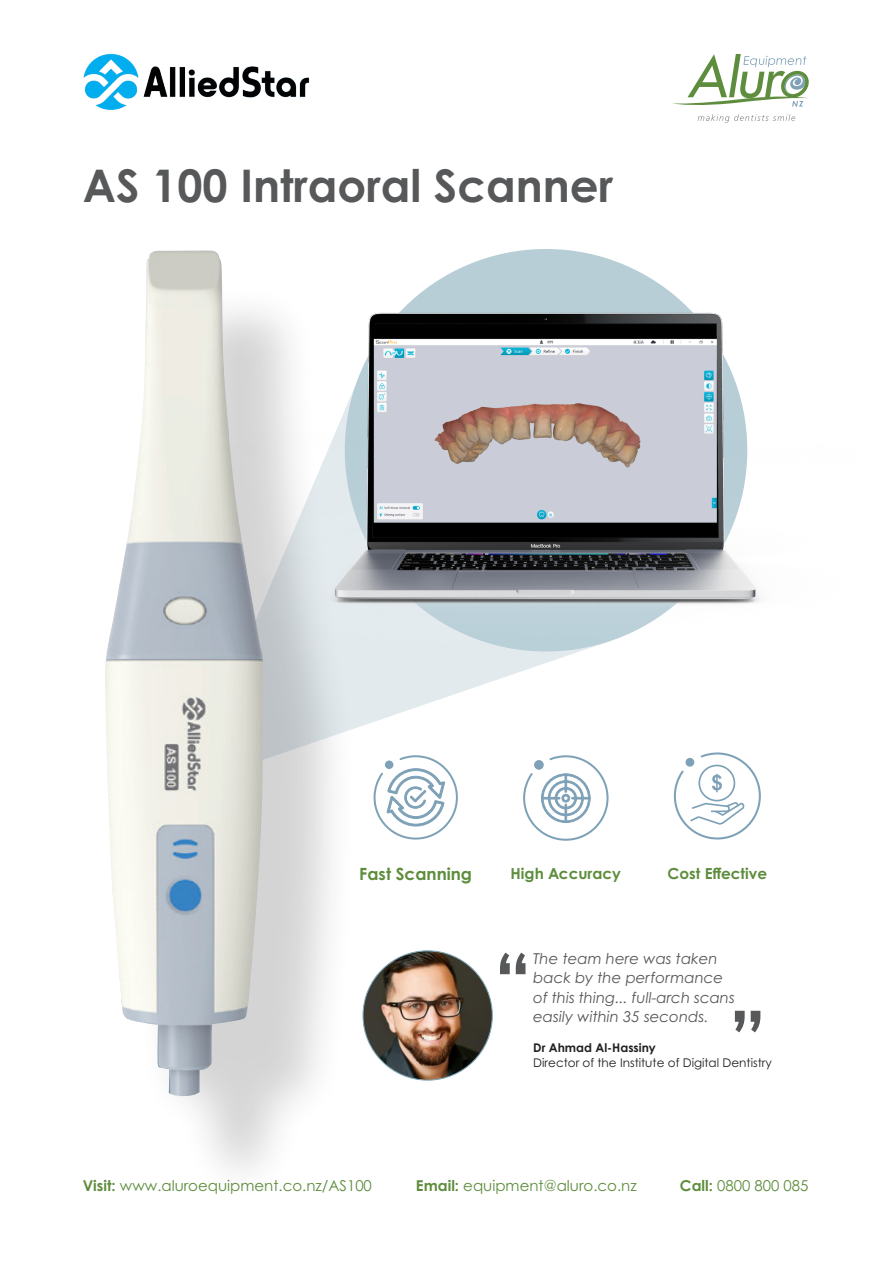
<style>
.page{position:relative;width:893px;height:1263px;background:#fff}
.page>*{position:absolute;margin:0;border:0;box-sizing:border-box;transform-origin:0 0}
.t1{font:700 45px "Century Gothic Pro";color:#57585a}
.t2{font:700 16.95px "Century Gothic Pro";color:#5e8d3d}
.t3{font:700 15.15px "Century Gothic Pro";color:#5e8d3d}
.t4{font:italic 15px/19.5px "Century Gothic Pro";color:#57585a}
.t5{font:15px "Century Gothic Pro";color:#5e8d3d}
.t6{font:12px "Century Gothic Pro";color:#231f20}
.t7{font:700 12px "Century Gothic Pro";color:#231f20}
.s1{font-weight:700}
</style>
<div class="page">
<img style="left:363px;top:951px;width:129px;height:129px;border-radius:65px">
<svg style="left:500px;top:952px;width:25px;height:22px"></svg>
<svg style="left:735px;top:1011px;width:25px;height:21px"></svg>
<svg style="left:358px;top:699px;width:82px;height:28px;fill:#e7edf1"></svg>
<img style="left:358px;top:249px;width:402px;height:450px">
<div style="left:125px;top:284px;width:233px;height:919px;background:#231f20;opacity:.19"></div>
<img style="left:105px;top:250px;width:158px;height:846px">
<svg style="left:373px;top:755px;width:85px;height:85px"></svg>
<svg style="left:523px;top:755px;width:86px;height:86px"></svg>
<div style="left:564px;top:773px;width:3px;height:20px;border:1px solid #7ea1b7"></div>
<svg style="left:673px;top:752px;width:88px;height:88px"></svg>
<div style="left:685px;top:758px;width:9px;height:9px;background:#7ea1b7;border-radius:50%"></div>
<svg style="left:698px;top:114px;width:97px;height:9px"></svg>
<svg style="left:673px;top:54px;width:136px;height:53px"></svg>
<img style="left:83px;top:53px;width:227px;height:57px">
<p class="t1" style="left:83px;top:158px;width:532px">AS 100 Intraoral Scanner</p>
<p class="t2" style="left:359px;top:863px;width:114px">Fast Scanning</p>
<p class="t3" style="left:511px;top:864px;width:112px">High Accuracy</p>
<p class="t3" style="left:668px;top:864px;width:101px">Cost Effective</p>
<p class="t4" style="left:533px;top:948px;width:203px">The team here was taken back by the performance of this thing... full-arch scans easily within 35 seconds.</p>
<p class="t7" style="left:533px;top:1040px;width:124px">Dr Ahmad Al-Hassiny</p>
<p class="t6" style="left:533px;top:1055px;width:240px">Director of the Institute of Digital Dentistry</p>
<p class="t5" style="left:83px;top:1176px;width:291px"><span class="s1">Visit:</span> www.aluroequipment.co.nz/AS100</p>
<p class="t5" style="left:416px;top:1176px;width:222px"><span class="s1">Email:</span> equipment@aluro.co.nz</p>
<p class="t5" style="left:680px;top:1176px;width:130px"><span class="s1">Call:</span> 0800 800 085</p>
</div>
